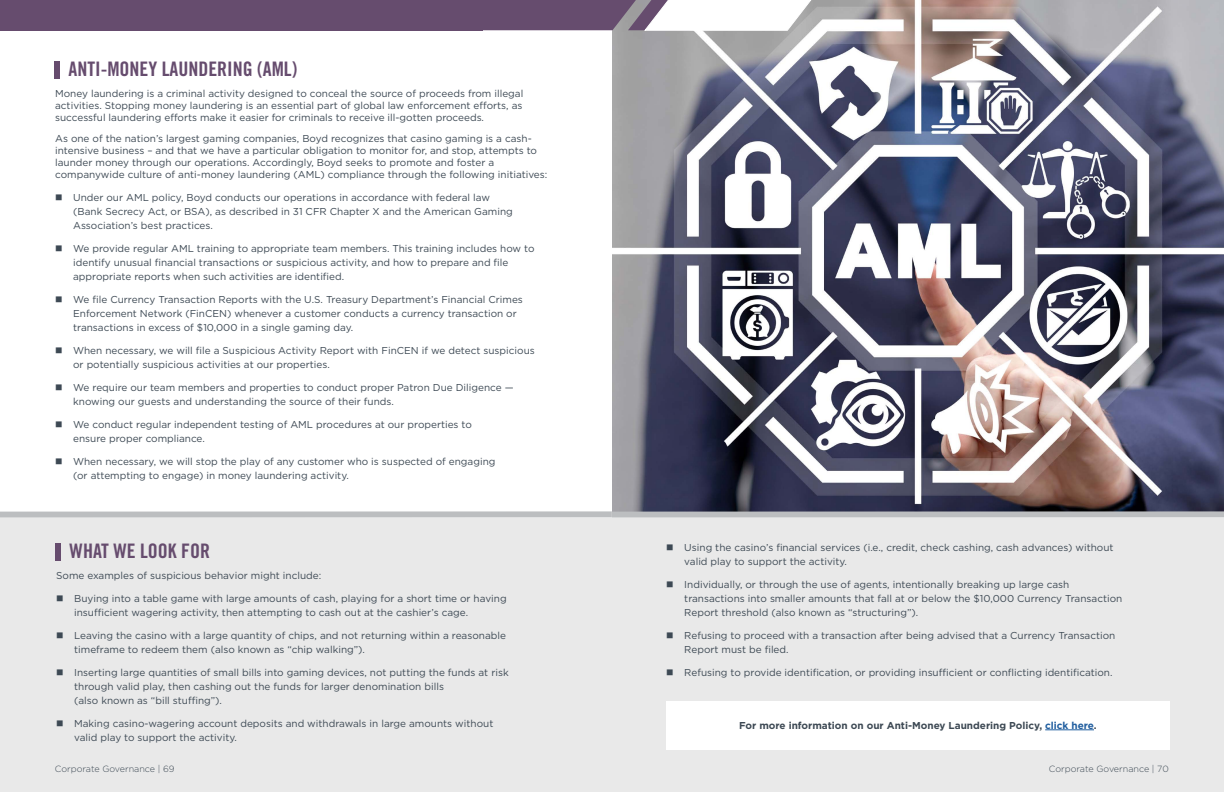
<style>
.page{position:relative;width:1224px;height:792px;background:#fff}
.page>*{position:absolute;margin:0;border:0;box-sizing:border-box;transform-origin:0 0}
.t1{font:20px "Trade Gothic LT Std Bd Cn 20";color:#664c6e}
.t2{font:10px/14px "Gotham";color:#3d4954}
.t3{font:700 10px "Gotham";color:#3d4954}
.t4{font:300 9px "Gotham";color:#3d4954}
.s1{color:#215e9f}
</style>
<div class="page">
<img style="left:612px;top:0;width:612px;height:511px">
<div style="left:0;top:518px;width:612px;height:274px;background:#e9e9e9"></div>
<div style="left:0;top:511px;width:612px;height:7px;background:#bcbec0"></div>
<div style="left:612px;top:518px;width:612px;height:274px;background:#e9e9e9"></div>
<div style="left:612px;top:511px;width:612px;height:7px;background:#bcbec0"></div>
<svg style="left:471px;top:0;width:341px;height:31px"></svg>
<div style="left:0;top:0;width:482px;height:30px;background:#664c6e"></div>
<div style="left:54px;top:61px;width:6px;height:18px;background:#664c6e"></div>
<div style="left:55px;top:543px;width:6px;height:18px;background:#664c6e"></div>
<div style="left:666px;top:701px;width:504px;height:49px;background:#fff"></div>
<hr style="left:1045px;top:730px;width:49px;height:1px;background:#215e9f">
<h1 class="t1" style="left:68px;top:57px;width:230px">ANTI-MONEY LAUNDERING (AML)</h1>
<p class="t2" style="left:55px;top:87px;width:470px;line-height:12px;text-align:justify">Money laundering is a criminal activity designed to conceal the source of proceeds from illegal activities. Stopping money laundering is an essential part of global law enforcement efforts, as successful laundering efforts make it easier for criminals to receive ill-gotten proceeds.</p>
<p class="t2" style="left:55px;top:132px;width:494px;line-height:12px">As one of the nation’s largest gaming companies, Boyd recognizes that casino gaming is a cash&shy;intensive business – and that we have a particular obligation to monitor for, and stop, attempts to launder money through our operations. Accordingly, Boyd seeks to promote and foster a companywide culture of anti-money laundering (AML) compliance through the following initiatives:</p>
<p class="t2" style="left:73px;top:190px;width:441px">Under our AML policy, Boyd conducts our operations in accordance with federal law (Bank Secrecy Act, or BSA), as described in 31 CFR Chapter X and the American Gaming<br>Association’s best practices.</p>
<p class="t2" style="left:73px;top:241px;width:463px">We provide regular AML training to appropriate team members. This training includes how to identify unusual financial transactions or suspicious activity, and how to prepare and file appropriate reports when such activities are identified.</p>
<p class="t2" style="left:73px;top:292px;width:451px">We file Currency Transaction Reports with the U.S. Treasury Department’s Financial Crimes<br>Enforcement Network (FinCEN) whenever a customer conducts a currency transaction or transactions in excess of $10,000 in a single gaming day.</p>
<p class="t2" style="left:73px;top:343px;width:463px">When necessary, we will file a Suspicious Activity Report with FinCEN if we detect suspicious or potentially suspicious activities at our properties.</p>
<p class="t2" style="left:73px;top:380px;width:442px">We require our team members and properties to conduct proper Patron Due Diligence — knowing our guests and understanding the source of their funds.</p>
<p class="t2" style="left:73px;top:417px;width:400px">We conduct regular independent testing of AML procedures at our properties to ensure proper compliance.</p>
<p class="t2" style="left:73px;top:454px;width:424px">When necessary, we will stop the play of any customer who is suspected of engaging (or attempting to engage) in money laundering activity.</p>
<h1 class="t1" style="left:70px;top:539px;width:142px">WHAT WE LOOK FOR</h1>
<p class="t2" style="left:56px;top:568px;width:267px">Some examples of suspicious behavior might include:</p>
<p class="t2" style="left:74px;top:591px;width:434px">Buying into a table game with large amounts of cash, playing for a short time or having insufficient wagering activity, then attempting to cash out at the cashier’s cage.</p>
<p class="t2" style="left:74px;top:628px;width:433px">Leaving the casino with a large quantity of chips, and not returning within a reasonable timeframe to redeem them (also known as “chip walking”).</p>
<p class="t2" style="left:74px;top:665px;width:436px">Inserting large quantities of small bills into gaming devices, not putting the funds at risk through valid play, then cashing out the funds for larger denomination bills<br>(also known as “bill stuffing”).</p>
<p class="t2" style="left:74px;top:716px;width:421px">Making casino-wagering account deposits and withdrawals in large amounts without valid play to support the activity.</p>
<p class="t3" style="left:739px;top:719px;width:358px">For more information on our Anti-Money Laundering Policy, <span class="s1">click here</span>.</p>
<p class="t2" style="left:684px;top:540px;width:431px">Using the casino’s financial services (i.e., credit, check cashing, cash advances) without valid play to support the activity.</p>
<p class="t2" style="left:684px;top:577px;width:440px">Individually, or through the use of agents, intentionally breaking up large cash transactions into smaller amounts that fall at or below the $10,000 Currency Transaction<br>Report threshold (also known as “structuring”).</p>
<p class="t2" style="left:684px;top:628px;width:433px">Refusing to proceed with a transaction after being advised that a Currency Transaction<br>Report must be filed.</p>
<p class="t2" style="left:684px;top:665px;width:430px">Refusing to provide identification, or providing insufficient or conflicting identification.</p>
<p class="t4" style="left:55px;top:764px;width:121px">Corporate Governance | 69</p>
<p class="t4" style="left:1049px;top:764px;width:121px">Corporate Governance | 70</p>
</div>
